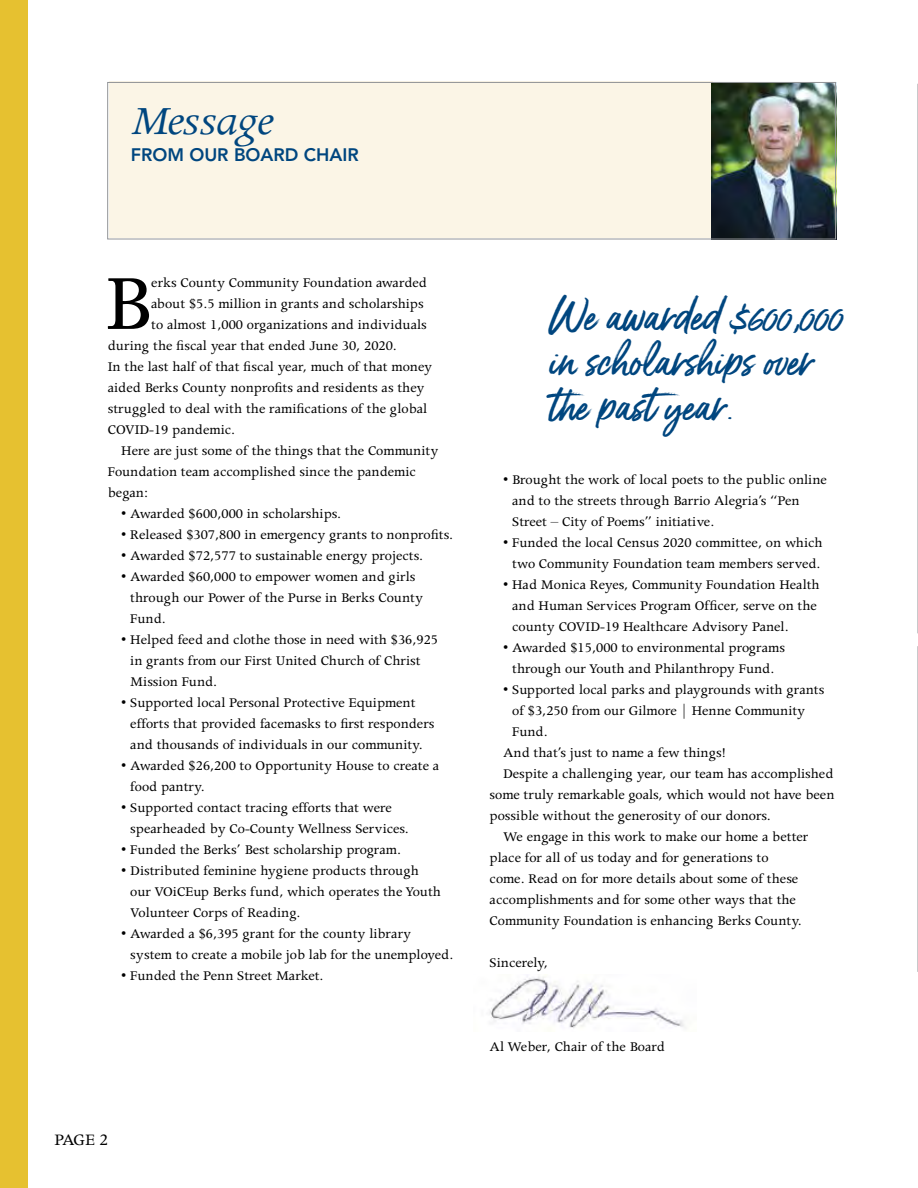
<style>
.page{position:relative;width:918px;height:1188px;background:#fff}
.page>*{position:absolute;margin:0;border:0;box-sizing:border-box;transform-origin:0 0}
.t1{font:87.9px "Apollo";color:#000}
.t2{font:45px/45px "Gotcha";color:#00467f}
.t3{font:italic 45px "Apollo";color:#00467f}
.t4{font:800 18px "Avenir";color:#00467f}
.t5{font:18px "Apollo";color:#000}
.t6{font:15px/21px "Apollo";color:#000}
</style>
<div class="page">
<div style="left:109px;top:82px;width:603px;height:156px;background:#fbf5e6"></div>
<svg style="left:917px;top:84px;width:1px;height:549px"></svg>
<svg style="left:917px;top:646px;width:1px;height:326px"></svg>
<img style="left:711px;top:84px;width:123px;height:153px">
<div style="left:0;top:0;width:27px;height:1188px;background:#e6c130"></div>
<div style="left:107px;top:82px;width:729px;height:157px;border:1px solid #939598"></div>
<img style="left:489px;top:975px;width:196px;height:53px">
<h2 class="t3" style="left:131px;top:97px;width:145px">Message</h2>
<p class="t4" style="left:131px;top:144px;width:230px">FROM OUR BOARD CHAIR</p>
<h1 class="t1" style="left:104px;top:255px;width:49px">B</h1>
<p class="t6" style="left:151px;top:272px;width:277px">erks County Community Foundation awarded</p>
<p class="t6" style="left:151px;top:293px;width:274px">about $5.5 million in grants and scholarships</p>
<p class="t6" style="left:151px;top:314px;width:277px">to almost 1,000 organizations and individuals</p>
<p class="t6" style="left:108px;top:335px;width:291px">during the fiscal year that ended June 30, 2020.</p>
<p class="t6" style="left:108px;top:356px;width:326px">In the last half of that fiscal year, much of that money</p>
<p class="t6" style="left:108px;top:377px;width:318px">aided Berks County nonprofits and residents as they</p>
<p class="t6" style="left:108px;top:398px;width:321px">struggled to deal with the ramifications of the global</p>
<p class="t6" style="left:108px;top:419px;width:129px">COVID-19 pandemic.</p>
<p class="t6" style="left:121px;top:440px;width:319px">Here are just some of the things that the Community</p>
<p class="t6" style="left:108px;top:461px;width:310px">Foundation team accomplished since the pandemic</p>
<p class="t6" style="left:108px;top:482px;width:42px">began:</p>
<p class="t6" style="left:121px;top:503px;width:221px">• Awarded $600,000 in scholarships.</p>
<p class="t6" style="left:121px;top:524px;width:333px">• Released $307,800 in emergency grants to nonprofits.</p>
<p class="t6" style="left:121px;top:545px;width:303px">• Awarded $72,577 to sustainable energy projects.</p>
<p class="t6" style="left:130px;top:566px;width:294px;text-indent:-9px">• Awarded $60,000 to empower women and girls through our Power of the Purse in Berks County<br>Fund.</p>
<p class="t6" style="left:130px;top:629px;width:309px;text-indent:-9px">• Helped feed and clothe those in need with $36,925 in grants from our First United Church of Christ<br>Mission Fund.</p>
<p class="t6" style="left:130px;top:692px;width:305px;text-indent:-9px">• Supported local Personal Protective Equipment efforts that provided facemasks to first responders and thousands of individuals in our community.</p>
<p class="t6" style="left:130px;top:755px;width:311px;text-indent:-9px">• Awarded $26,200 to Opportunity House to create a food pantry.</p>
<p class="t6" style="left:130px;top:797px;width:280px;text-indent:-9px">• Supported contact tracing efforts that were spearheaded by Co-County Wellness Services.</p>
<p class="t6" style="left:121px;top:839px;width:281px">• Funded the Berks’ Best scholarship program.</p>
<p class="t6" style="left:130px;top:860px;width:312px;text-indent:-9px">• Distributed feminine hygiene products through our VOiCEup Berks fund, which operates the Youth<br>Volunteer Corps of Reading.</p>
<p class="t6" style="left:130px;top:923px;width:325px;text-indent:-9px">• Awarded a $6,395 grant for the county library system to create a mobile job lab for the unemployed.</p>
<p class="t6" style="left:121px;top:965px;width:204px">• Funded the Penn Street Market.</p>
<p class="t5" style="left:54px;top:1130px;width:55px">PAGE 2</p>
<h2 class="t2" style="left:549px;top:296px;width:295px">We awarded $600,000 in scholarships over the pastyear.</h2>
<p class="t6" style="left:512px;top:469px;width:316px;text-indent:-9px">• Brought the work of local poets to the public online and to the streets through Barrio Alegria’s “Pen<br>Street – City of Poems” initiative.</p>
<p class="t6" style="left:503px;top:532px;width:321px;text-align:center">• Funded the local Census 2020 committee, on which two Community Foundation team members served.</p>
<p class="t6" style="left:512px;top:574px;width:309px;text-indent:-9px">• Had Monica Reyes, Community Foundation Health and Human Services Program Officer, serve on the county COVID-19 Healthcare Advisory Panel.</p>
<p class="t6" style="left:503px;top:637px;width:283px;text-align:center">• Awarded $15,000 to environmental programs through our Youth and Philanthropy Fund.</p>
<p class="t6" style="left:503px;top:679px;width:323px">• Supported local parks and playgrounds with grants</p>
<p class="t6" style="left:512px;top:700px;width:295px">of $3,250 from our Gilmore | Henne Community</p>
<p class="t6" style="left:512px;top:721px;width:37px">Fund.</p>
<p class="t6" style="left:503px;top:742px;width:224px">And that’s just to name a few things!</p>
<p class="t6" style="left:503px;top:763px;width:332px">Despite a challenging year, our team has accomplished</p>
<p class="t6" style="left:490px;top:784px;width:346px">some truly remarkable goals, which would not have been</p>
<p class="t6" style="left:490px;top:805px;width:283px">possible without the generosity of our donors.</p>
<p class="t6" style="left:503px;top:826px;width:307px">We engage in this work to make our home a better</p>
<p class="t6" style="left:490px;top:847px;width:280px">place for all of us today and for generations to</p>
<p class="t6" style="left:490px;top:868px;width:310px">come. Read on for more details about some of these</p>
<p class="t6" style="left:490px;top:889px;width:308px">accomplishments and for some other ways that the</p>
<p class="t6" style="left:490px;top:910px;width:314px">Community Foundation is enhancing Berks County.</p>
<p class="t6" style="left:490px;top:952px;width:60px">Sincerely,</p>
<p class="t6" style="left:490px;top:1036px;width:177px">Al Weber, Chair of the Board</p>
</div>
